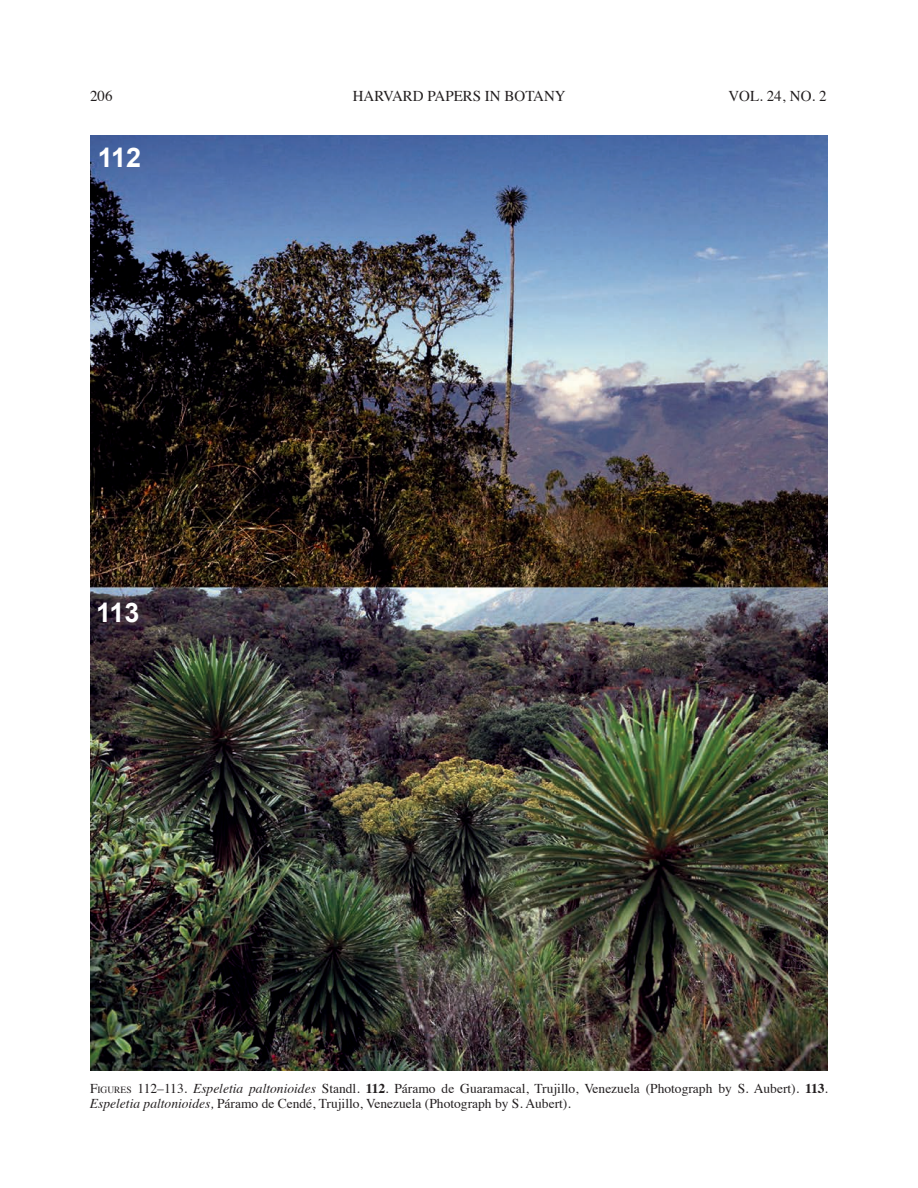
<style>
.page{position:relative;width:918px;height:1188px;background:#fff}
.page>*{position:absolute;margin:0;border:0;box-sizing:border-box;transform-origin:0 0}
.t1{font:700 27px "Arial";letter-spacing:-.03em;color:#fff}
.t2{font:15px "Times";color:#231f20}
.t3{font:13.5px/15px "Times";color:#231f20}
.s1{font-style:inherit}
.s2{font-size:9.45px}
.s3{font-style:italic}
.s4{font-weight:700}
</style>
<div class="page">
<img style="left:90px;top:135px;width:738px;height:936px">
<p class="t2" style="left:90px;top:82px;width:24px">206</p>
<p class="t2" style="left:353px;top:82px;width:215px">HARVARD PAPERS IN BOTANY</p>
<p class="t2" style="left:728px;top:82px;width:100px">VOl. 24, NO. 2</p>
<h1 class="t1" style="left:98px;top:140px;width:45px">112</h1>
<h1 class="t1" style="left:96px;top:594px;width:45px">113</h1>
<p class="t3" style="left:90px;top:1080px;width:740px"><span class="s1">F</span><span class="s2">IGURES</span> 112–113. <span class="s3">Espeletia paltonioides</span> Standl. <span class="s4">112</span>. Páramo de Guaramacal, Trujillo, Venezuela (Photograph by S. Aubert). <span class="s4">113</span>.<br><span class="s3">Espeletia paltonioides,</span> Páramo de Cendé, Trujillo, Venezuela (Photograph by S. Aubert).</p>
</div>
